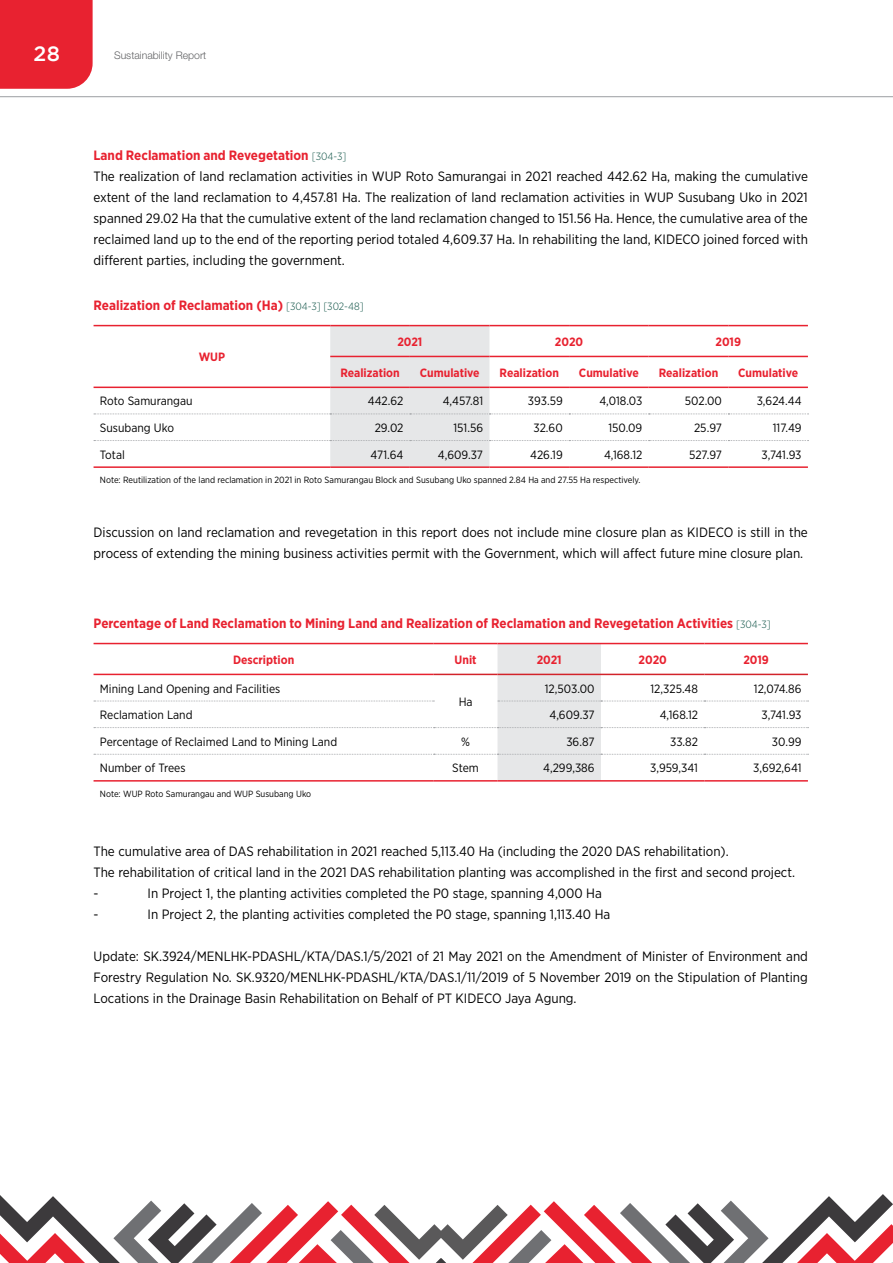
<style>
.page{position:relative;width:893px;height:1263px;background:#fff}
.page>*{position:absolute;margin:0;border:0;box-sizing:border-box;transform-origin:0 0}
.t1{font:500 21px "Gotham";color:#fff}
.t2{font:13.5px/21px "Gotham Narrow";color:#000}
.t3{font:700 13.5px "Gotham Narrow";color:#e82230}
.t4{font:12px "Gotham Narrow";color:#000}
.t5{font:700 12px "Gotham Narrow";color:#e82230}
.t6{font:300 10.5px "Helvetica Neue LT Std";color:#636466}
.t7{font:9px "Gotham Narrow";color:#000}
.s1{font-weight:700;color:#e82230}
.s2{font-weight:300;font-size:10.5px;color:#0a4f42}
</style>
<div class="page">
<svg style="left:94px;top:326px;width:714px;height:140px"></svg>
<hr style="left:330px;top:387px;width:80px;height:1px;background:#e82230">
<hr style="left:410px;top:387px;width:79px;height:1px;background:#e82230">
<hr style="left:489px;top:387px;width:80px;height:1px;background:#e82230">
<hr style="left:569px;top:387px;width:80px;height:1px;background:#e82230">
<hr style="left:649px;top:387px;width:79px;height:1px;background:#e82230">
<hr style="left:728px;top:387px;width:80px;height:1px;background:#e82230">
<hr style="left:94px;top:466px;width:236px;height:2px;background:#e82230">
<hr style="left:330px;top:466px;width:80px;height:2px;background:#e82230">
<hr style="left:410px;top:466px;width:79px;height:2px;background:#e82230">
<hr style="left:489px;top:466px;width:80px;height:2px;background:#e82230">
<hr style="left:569px;top:466px;width:80px;height:2px;background:#e82230">
<hr style="left:649px;top:466px;width:79px;height:2px;background:#e82230">
<hr style="left:728px;top:466px;width:80px;height:2px;background:#e82230">
<hr style="left:94px;top:325px;width:236px;height:1px;background:#e82230">
<hr style="left:94px;top:387px;width:236px;height:1px;background:#e82230">
<hr style="left:330px;top:325px;width:80px;height:1px;background:#e82230">
<hr style="left:410px;top:325px;width:79px;height:1px;background:#e82230">
<hr style="left:330px;top:356px;width:80px;height:1px;background:#e82230">
<hr style="left:410px;top:356px;width:79px;height:1px;background:#e82230">
<hr style="left:489px;top:325px;width:80px;height:1px;background:#e82230">
<hr style="left:569px;top:325px;width:80px;height:1px;background:#e82230">
<hr style="left:489px;top:356px;width:80px;height:1px;background:#e82230">
<hr style="left:569px;top:356px;width:80px;height:1px;background:#e82230">
<hr style="left:649px;top:325px;width:79px;height:1px;background:#e82230">
<hr style="left:728px;top:325px;width:80px;height:1px;background:#e82230">
<hr style="left:649px;top:356px;width:79px;height:1px;background:#e82230">
<hr style="left:728px;top:356px;width:80px;height:1px;background:#e82230">
<hr style="left:94px;top:780px;width:340px;height:2px;background:#e82230">
<hr style="left:434px;top:780px;width:63px;height:2px;background:#e82230">
<hr style="left:497px;top:780px;width:104px;height:2px;background:#e82230">
<hr style="left:601px;top:780px;width:103px;height:2px;background:#e82230">
<hr style="left:704px;top:780px;width:104px;height:2px;background:#e82230">
<svg style="left:94px;top:643px;width:714px;height:138px"></svg>
<div style="left:0;top:0;width:93px;height:89px;background:#e82230"></div>
<hr style="left:0;top:96px;width:893px;height:1px;background:#a7a9ac">
<svg style="left:0;top:1194px;width:893px;height:69px"></svg>
<h1 class="t1" style="left:34px;top:41px;width:28px">28</h1>
<p class="t6" style="left:114px;top:48px;width:94px">Sustainability Report</p>
<p class="t2" style="left:94px;top:144px;width:716px"><span class="s1">Land Reclamation and Revegetation</span> <span class="s2">[304-3]<br></span>The realization of land reclamation activities in WUP Roto Samurangai in 2021 reached 442.62 Ha, making the cumulative extent of the land reclamation to 4,457.81 Ha. The realization of land reclamation activities in WUP Susubang Uko in 2021 spanned 29.02 Ha that the cumulative extent of the land reclamation changed to 151.56 Ha. Hence, the cumulative area of the reclaimed land up to the end of the reporting period totaled 4,609.37 Ha. In rehabiliting the land, KIDECO joined forced with different parties, including the government.</p>
<p class="t3" style="left:94px;top:297px;width:272px">Realization of Reclamation (Ha) <span class="s2">[304-3] [302-48]</span></p>
<p class="t5" style="left:199px;top:349px;width:28px">WUP</p>
<p class="t5" style="left:397px;top:334px;width:27px">2021</p>
<p class="t5" style="left:555px;top:334px;width:30px">2020</p>
<p class="t5" style="left:715px;top:334px;width:27px">2019</p>
<p class="t5" style="left:340px;top:365px;width:61px">Realization</p>
<p class="t5" style="left:420px;top:365px;width:61px">Cumulative</p>
<p class="t5" style="left:500px;top:365px;width:61px">Realization</p>
<p class="t5" style="left:579px;top:365px;width:61px">Cumulative</p>
<p class="t5" style="left:659px;top:365px;width:61px">Realization</p>
<p class="t5" style="left:738px;top:365px;width:61px">Cumulative</p>
<p class="t4" style="left:100px;top:394px;width:94px">Roto Samurangau</p>
<p class="t4" style="left:368px;top:394px;width:37px">442.62</p>
<p class="t4" style="left:443px;top:394px;width:42px">4,457.81</p>
<p class="t4" style="left:528px;top:394px;width:36px">393.59</p>
<p class="t4" style="left:599px;top:394px;width:45px">4,018.03</p>
<p class="t4" style="left:685px;top:394px;width:39px">502.00</p>
<p class="t4" style="left:757px;top:394px;width:46px">3,624.44</p>
<p class="t4" style="left:100px;top:420px;width:76px">Susubang Uko</p>
<p class="t4" style="left:375px;top:420px;width:30px">29.02</p>
<p class="t4" style="left:453px;top:420px;width:31px">151.56</p>
<p class="t4" style="left:533px;top:420px;width:31px">32.60</p>
<p class="t4" style="left:608px;top:420px;width:35px">150.09</p>
<p class="t4" style="left:694px;top:420px;width:29px">25.97</p>
<p class="t4" style="left:773px;top:420px;width:30px">117.49</p>
<p class="t4" style="left:100px;top:447px;width:27px">Total</p>
<p class="t4" style="left:371px;top:447px;width:34px">471.64</p>
<p class="t4" style="left:438px;top:447px;width:47px">4,609.37</p>
<p class="t4" style="left:530px;top:447px;width:34px">426.19</p>
<p class="t4" style="left:604px;top:447px;width:40px">4,168.12</p>
<p class="t4" style="left:689px;top:447px;width:34px">527.97</p>
<p class="t4" style="left:761px;top:447px;width:42px">3,741.93</p>
<p class="t7" style="left:100px;top:474px;width:542px">Note: Reutilization of the land reclamation in 2021 in Roto Samurangau Block and Susubang Uko spanned 2.84 Ha and 27.55 Ha respectively.</p>
<p class="t2" style="left:94px;top:522px;width:716px">Discussion on land reclamation and revegetation in this report does not include mine closure plan as KIDECO is still in the process of extending the mining business activities permit with the Government, which will affect future mine closure plan.</p>
<p class="t3" style="left:94px;top:615px;width:679px">Percentage of Land Reclamation to Mining Land and Realization of Reclamation and Revegetation Activities <span class="s2">[304-3]</span></p>
<p class="t5" style="left:233px;top:652px;width:63px">Description</p>
<p class="t5" style="left:455px;top:652px;width:23px">Unit</p>
<p class="t5" style="left:537px;top:652px;width:27px">2021</p>
<p class="t5" style="left:639px;top:652px;width:30px">2020</p>
<p class="t5" style="left:743px;top:652px;width:27px">2019</p>
<p class="t4" style="left:100px;top:681px;width:182px">Mining Land Opening and Facilities</p>
<p class="t4" style="left:459px;top:694px;width:15px">Ha</p>
<p class="t4" style="left:545px;top:681px;width:51px">12,503.00</p>
<p class="t4" style="left:650px;top:681px;width:49px">12,325.48</p>
<p class="t4" style="left:754px;top:681px;width:49px">12,074.86</p>
<p class="t4" style="left:100px;top:707px;width:94px">Reclamation Land</p>
<p class="t4" style="left:549px;top:707px;width:47px">4,609.37</p>
<p class="t4" style="left:660px;top:707px;width:40px">4,168.12</p>
<p class="t4" style="left:761px;top:707px;width:42px">3,741.93</p>
<p class="t4" style="left:100px;top:734px;width:239px">Percentage of Reclaimed Land to Mining Land</p>
<p class="t4" style="left:461px;top:734px;width:10px">%</p>
<p class="t4" style="left:566px;top:734px;width:30px">36.87</p>
<p class="t4" style="left:670px;top:734px;width:29px">33.82</p>
<p class="t4" style="left:772px;top:734px;width:31px">30.99</p>
<p class="t4" style="left:100px;top:761px;width:87px">Number of Trees</p>
<p class="t4" style="left:452px;top:761px;width:28px">Stem</p>
<p class="t4" style="left:543px;top:761px;width:53px">4,299,386</p>
<p class="t4" style="left:650px;top:761px;width:50px">3,959,341</p>
<p class="t4" style="left:753px;top:761px;width:50px">3,692,641</p>
<p class="t7" style="left:100px;top:788px;width:213px">Note: WUP Roto Samurangau and WUP Susubang Uko</p>
<p class="t2" style="left:94px;top:840px;width:703px">The cumulative area of DAS rehabilitation in 2021 reached 5,113.40 Ha (including the 2020 DAS rehabilitation).<br>The rehabilitation of critical land in the 2021 DAS rehabilitation planting was accomplished in the first and second project. -</p>
<p class="t2" style="left:148px;top:882px;width:456px">In Project 1, the planting activities completed the P0 stage, spanning 4,000 Ha</p>
<p class="t2" style="left:94px;top:903px;width:7px">-</p>
<p class="t2" style="left:148px;top:903px;width:464px">In Project 2, the planting activities completed the P0 stage, spanning 1,113.40 Ha</p>
<p class="t2" style="left:94px;top:945px;width:716px;text-align:justify">Update: SK.3924/MENLHK-PDASHL/KTA/DAS.1/5/2021 of 21 May 2021 on the Amendment of Minister of Environment and Forestry Regulation No. SK.9320/MENLHK-PDASHL/KTA/DAS.1/11/2019 of 5 November 2019 on the Stipulation of Planting Locations in the Drainage Basin Rehabilitation on Behalf of PT KIDECO Jaya Agung.</p>
</div>
